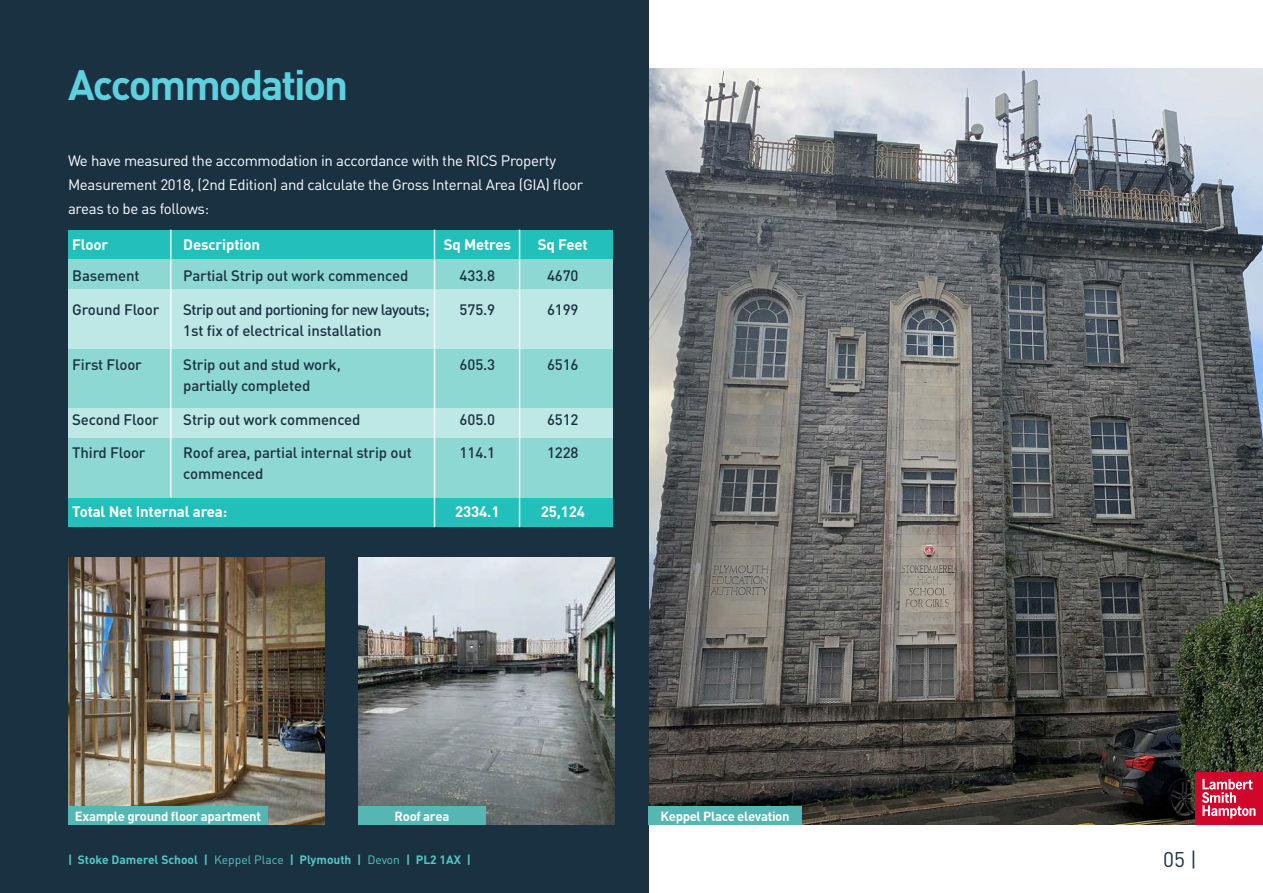
<style>
.page{position:relative;width:1263px;height:893px;background:#fff}
.page>*{position:absolute;margin:0;border:0;box-sizing:border-box;transform-origin:0 0}
.t1{font:700 42px "DIN Pro";letter-spacing:-.05em;color:#5ed1de}
.t2{font:21px "DIN Pro";color:#1a3142}
.t3{font:500 15px "DIN Pro";letter-spacing:-.01em;color:#1a3142}
.t4{font:15px/24px "DIN Pro";letter-spacing:-.02em;color:#fff}
.t5{font:700 15px "DIN Pro";letter-spacing:-.01em;color:#fff}
.t6{font:500 15px "DIN Pro";letter-spacing:-.04em;color:#1a3142}
.t7{font:700 13.05px "DIN Pro";letter-spacing:-.025em;color:#fff}
.t8{font:700 12px "DIN Pro";color:#53c8c4}
.s1{font-weight:400}
</style>
<div class="page">
<img style="left:648px;top:68px;width:615px;height:757px">
<div style="left:0;top:0;width:648px;height:893px;background:#1a3142"></div>
<img style="left:358px;top:557px;width:256px;height:268px">
<img style="left:68px;top:557px;width:256px;height:268px">
<div style="left:1195px;top:772px;width:68px;height:53px;background:#d0062d"></div>
<svg style="left:1202px;top:779px;width:53px;height:39px"></svg>
<div style="left:68px;top:497px;width:544px;height:30px;background:#23c0bb"></div>
<div style="left:68px;top:289px;width:544px;height:30px;background:#bee8e5"></div>
<div style="left:68px;top:349px;width:544px;height:29px;background:#8ed8d4"></div>
<div style="left:68px;top:408px;width:544px;height:30px;background:#bee8e5"></div>
<div style="left:68px;top:468px;width:544px;height:29px;background:#8ed8d4"></div>
<div style="left:68px;top:319px;width:544px;height:30px;background:#bee8e5"></div>
<div style="left:68px;top:378px;width:544px;height:30px;background:#8ed8d4"></div>
<div style="left:68px;top:438px;width:544px;height:30px;background:#8ed8d4"></div>
<div style="left:68px;top:230px;width:544px;height:29px;background:#23c0bb"></div>
<div style="left:68px;top:259px;width:544px;height:30px;background:#8ed8d4"></div>
<hr style="left:170px;top:230px;width:2px;height:267px;background:#fff">
<hr style="left:434px;top:230px;width:1px;height:297px;background:#fff">
<hr style="left:519px;top:230px;width:1px;height:297px;background:#fff">
<div style="left:648px;top:806px;width:153px;height:19px;background:#55b6b3"></div>
<div style="left:68px;top:806px;width:200px;height:19px;background:#55b6b3"></div>
<div style="left:358px;top:806px;width:128px;height:19px;background:#55b6b3"></div>
<p class="t1" style="left:68px;top:56px;width:282px">Accommodation</p>
<p class="t4" style="left:68px;top:148px;width:517px">We have measured the accommodation in accordance with the RICS Property<br>Measurement 2018, (2nd Edition) and calculate the Gross Internal Area (GIA) floor areas to be as follows:</p>
<p class="t5" style="left:72px;top:234px;width:37px">Floor</p>
<p class="t5" style="left:183px;top:234px;width:78px">Description</p>
<p class="t5" style="left:444px;top:234px;width:69px">Sq Metres</p>
<p class="t5" style="left:538px;top:234px;width:51px">Sq Feet</p>
<p class="t3" style="left:72px;top:266px;width:69px">Basement</p>
<p class="t3" style="left:183px;top:266px;width:227px">Partial Strip out work commenced</p>
<p class="t3" style="left:460px;top:266px;width:37px">433.8</p>
<p class="t3" style="left:547px;top:266px;width:33px">4670</p>
<p class="t3" style="left:72px;top:299px;width:89px">Ground Floor</p>
<p class="t6" style="left:183px;top:299px;width:248px">Strip out and portioning for new layouts;</p>
<p class="t3" style="left:460px;top:299px;width:37px">575.9</p>
<p class="t3" style="left:547px;top:299px;width:33px">6199</p>
<p class="t3" style="left:183px;top:320px;width:200px">1st fix of electrical installation</p>
<p class="t3" style="left:72px;top:354px;width:71px">First Floor</p>
<p class="t3" style="left:183px;top:354px;width:159px">Strip out and stud work,</p>
<p class="t3" style="left:460px;top:354px;width:37px">605.3</p>
<p class="t3" style="left:547px;top:354px;width:33px">6516</p>
<p class="t3" style="left:183px;top:375px;width:128px">partially completed</p>
<p class="t3" style="left:72px;top:409px;width:88px">Second Floor</p>
<p class="t3" style="left:183px;top:409px;width:179px">Strip out work commenced</p>
<p class="t3" style="left:460px;top:409px;width:37px">605.0</p>
<p class="t3" style="left:547px;top:409px;width:33px">6512</p>
<p class="t3" style="left:72px;top:443px;width:75px">Third Floor</p>
<p class="t3" style="left:183px;top:443px;width:230px">Roof area, partial internal strip out</p>
<p class="t3" style="left:460px;top:443px;width:37px">114.1</p>
<p class="t3" style="left:547px;top:443px;width:33px">1228</p>
<p class="t3" style="left:183px;top:464px;width:82px">commenced</p>
<p class="t5" style="left:72px;top:502px;width:157px">Total Net Internal area:</p>
<p class="t5" style="left:455px;top:502px;width:46px">2334.1</p>
<p class="t5" style="left:541px;top:502px;width:46px">25,124</p>
<p class="t7" style="left:75px;top:807px;width:188px">Example ground floor apartment</p>
<p class="t7" style="left:395px;top:807px;width:56px">Roof area</p>
<p class="t7" style="left:660px;top:807px;width:131px">Keppel Place elevation</p>
<p class="t8" style="left:68px;top:851px;width:404px">| Stoke Damerel School | <span class="s1">Keppel Place</span> | Plymouth | <span class="s1">Devon</span> | PL2 1AX |</p>
<p class="t2" style="left:1163px;top:845px;width:35px">05 |</p>
</div>
